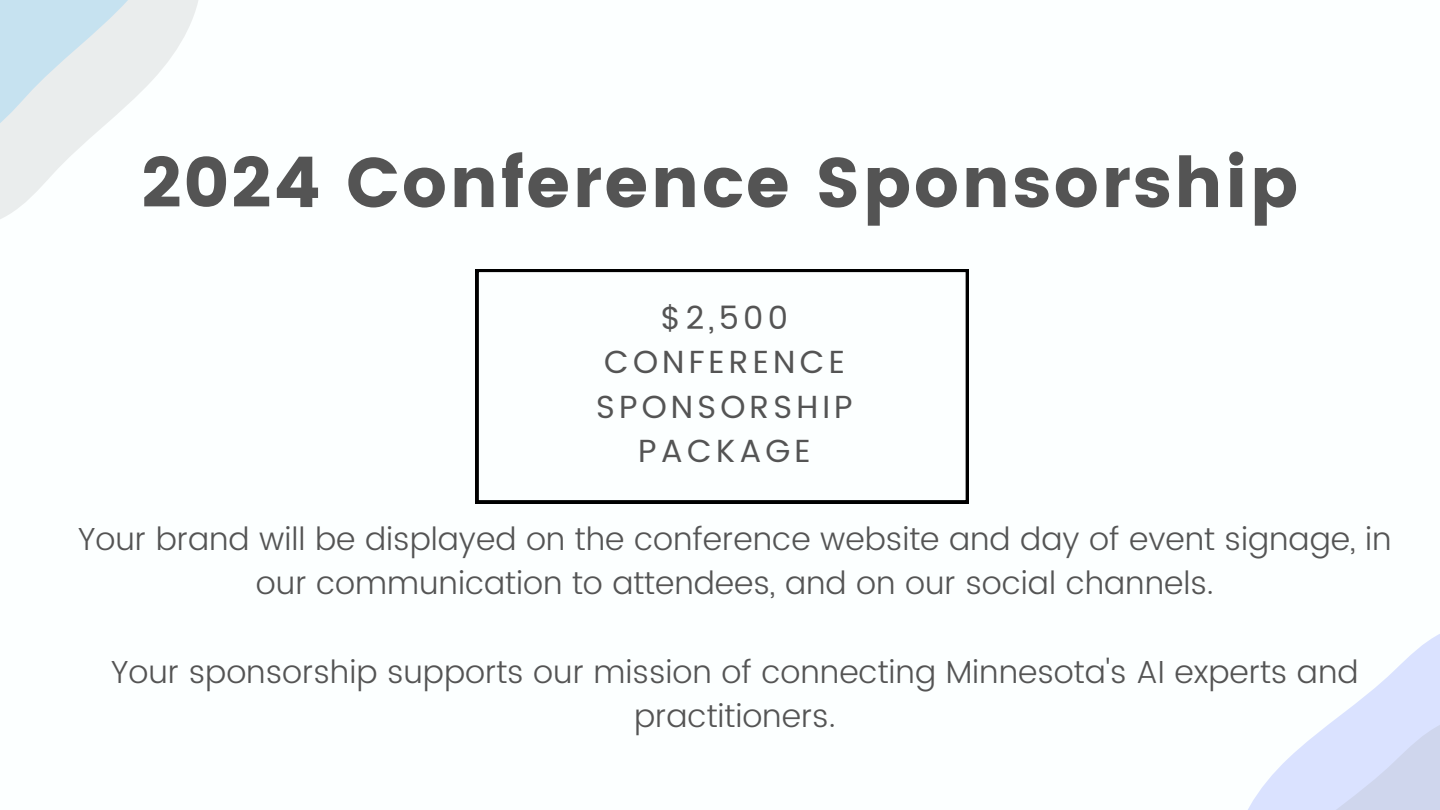
<style>
.page{position:relative;width:1440px;height:810px;background:#fff}
.page>*{position:absolute;margin:0;border:0;box-sizing:border-box;transform-origin:0 0}
.t1{font:70px "Poppins";letter-spacing:.03em;color:#545454}
.t2{font:32px/44.2px "Poppins";letter-spacing:.13em;color:#545454;text-align:center}
.t3{font:300 31.9px/44.4px "Poppins";color:#545454;text-align:center}
</style>
<div class="page">
<svg style="left:0;top:0;width:198px;height:214px"></svg>
<svg style="left:1248px;top:642px;width:192px;height:168px"></svg>
<svg style="left:476px;top:269px;width:493px;height:234px"></svg>
<p class="t1" style="left:142px;top:142px;width:1158px">2024 Conference Sponsorship</p>
<p class="t2" style="left:596px;top:296px;width:258px">$2,500<br>CONFERENCE<br>SPONSORSHIP<br>PACKAGE</p>
<h1 class="t3" style="left:78px;top:516px;width:1315px">Your brand will be displayed on the conference website and day of event signage, in our communication to attendees, and on our social channels.</h1>
<h2 class="t3" style="left:111px;top:650px;width:1249px">Your sponsorship supports our mission of connecting Minnesota's AI experts and practitioners.</h2>
</div>
